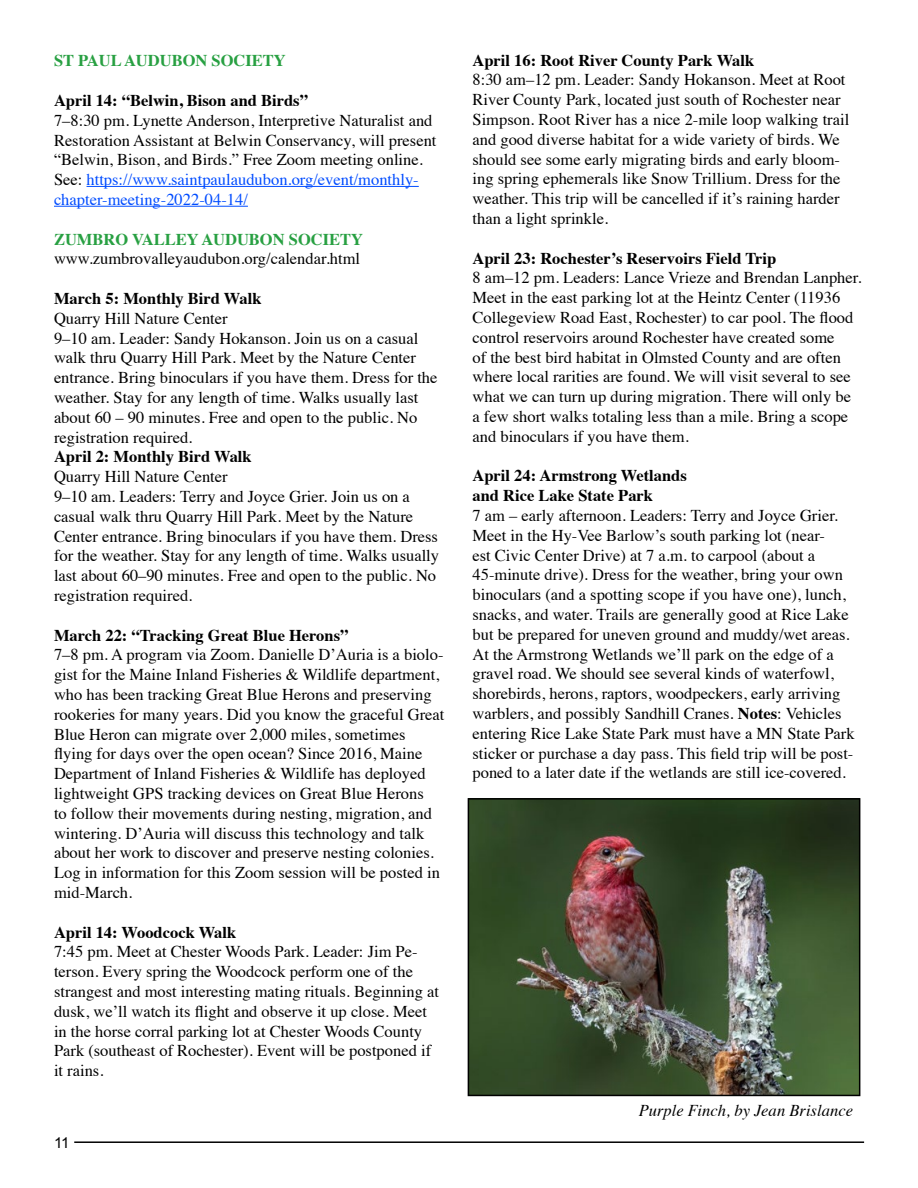
<style>
.page{position:relative;width:918px;height:1188px;background:#fff}
.page>*{position:absolute;margin:0;border:0;box-sizing:border-box;transform-origin:0 0}
.t1{font:16.5px/19.8px "Times";color:#000}
.t2{font:700 16.5px/19.8px "Times";color:#000}
.t3{font:700 16.5px "Times";color:#28a042}
.t4{font:italic 16.5px "Times";color:#000}
.t5{font:15px "Arial";color:#000}
.s1{color:#004cff}
.s2{font-weight:700}
</style>
<div class="page">
<hr style="left:74px;top:1141px;width:790px;height:2px;background:#000">
<hr style="left:87px;top:186px;width:332px;height:1px;background:#004cff">
<hr style="left:54px;top:206px;width:194px;height:1px;background:#004cff">
<img style="left:471px;top:801px;width:386px;height:292px">
<div style="left:468px;top:798px;width:392px;height:298px;border:2px solid #000"></div>
<p class="t3" style="left:54px;top:45px;width:233px">ST PAUL AUDUBON SOCIETY</p>
<p class="t2" style="left:54px;top:89px;width:255px">April 14: “Belwin, Bison and Birds”</p>
<p class="t1" style="left:54px;top:109px;width:384px">7–8:30 pm. Lynette Anderson, Interpretive Naturalist and Restoration Assistant at Belwin Conservancy, will present “Belwin, Bison, and Birds.” Free Zoom meeting online.<br>See: <span class="s1">https://www.saintpaulaudubon.org/event/monthly&shy;chapter-meeting-2022-04-14/</span></p>
<p class="t3" style="left:54px;top:223px;width:311px">ZUMBRO VALLEY AUDUBON SOCIETY</p>
<p class="t1" style="left:54px;top:248px;width:308px">www.zumbrovalleyaudubon.org/calendar.html</p>
<p class="t2" style="left:54px;top:287px;width:209px">March 5: Monthly Bird Walk</p>
<p class="t1" style="left:54px;top:307px;width:385px">Quarry Hill Nature Center<br>9–10 am. Leader: Sandy Hokanson. Join us on a casual walk thru Quarry Hill Park. Meet by the Nature Center entrance. Bring binoculars if you have them. Dress for the weather. Stay for any length of time. Walks usually last about 60 – 90 minutes. Free and open to the public. No registration required.</p>
<p class="t2" style="left:54px;top:445px;width:199px">April 2: Monthly Bird Walk</p>
<p class="t1" style="left:54px;top:465px;width:387px">Quarry Hill Nature Center<br>9–10 am. Leaders: Terry and Joyce Grier. Join us on a casual walk thru Quarry Hill Park. Meet by the Nature Center entrance. Bring binoculars if you have them. Dress for the weather. Stay for any length of time. Walks usually last about 60–90 minutes. Free and open to the public. No registration required.</p>
<p class="t2" style="left:54px;top:623px;width:296px">March 22: “Tracking Great Blue Herons”</p>
<p class="t1" style="left:54px;top:644px;width:392px">7–8 pm. A program via Zoom. Danielle D’Auria is a biolo&shy;gist for the Maine Inland Fisheries &amp; Wildlife department, who has been tracking Great Blue Herons and preserving rookeries for many years. Did you know the graceful Great Blue Heron can migrate over 2,000 miles, sometimes flying for days over the open ocean? Since 2016, Maine Department of Inland Fisheries &amp; Wildlife has deployed lightweight GPS tracking devices on Great Blue Herons<br>to follow their movements during nesting, migration, and wintering. D’Auria will discuss this technology and talk about her work to discover and preserve nesting colonies.<br>Log in information for this Zoom session will be posted in mid-March.</p>
<p class="t2" style="left:54px;top:920px;width:184px">April 14: Woodcock Walk</p>
<p class="t1" style="left:54px;top:941px;width:386px">7:45 pm. Meet at Chester Woods Park. Leader: Jim Pe&shy;terson. Every spring the Woodcock perform one of the strangest and most interesting mating rituals. Beginning at dusk, we’ll watch its flight and observe it up close. Meet in the horse corral parking lot at Chester Woods County Park (southeast of Rochester). Event will be postponed if it rains.</p>
<p class="t5" style="left:54px;top:1133px;width:17px">11</p>
<p class="t2" style="left:473px;top:48px;width:283px">April 16: Root River County Park Walk</p>
<p class="t1" style="left:473px;top:68px;width:378px">8:30 am–12 pm. Leader: Sandy Hokanson. Meet at Root River County Park, located just south of Rochester near Simpson. Root River has a nice 2-mile loop walking trail and good diverse habitat for a wide variety of birds. We should see some early migrating birds and early bloom&shy;ing spring ephemerals like Snow Trillium. Dress for the weather. This trip will be cancelled if it’s raining harder than a light sprinkle.</p>
<p class="t2" style="left:473px;top:246px;width:305px">April 23: Rochester’s Reservoirs Field Trip</p>
<p class="t1" style="left:473px;top:266px;width:391px">8 am–12 pm. Leaders: Lance Vrieze and Brendan Lanpher.<br>Meet in the east parking lot at the Heintz Center (11936<br>Collegeview Road East, Rochester) to car pool. The flood control reservoirs around Rochester have created some<br>of the best bird habitat in Olmsted County and are often where local rarities are found. We will visit several to see what we can turn up during migration. There will only be a few short walks totaling less than a mile. Bring a scope and binoculars if you have them.</p>
<p class="t2" style="left:473px;top:464px;width:216px">April 24: Armstrong Wetlands and Rice Lake State Park</p>
<p class="t1" style="left:473px;top:504px;width:384px">7 am – early afternoon. Leaders: Terry and Joyce Grier.<br>Meet in the Hy-Vee Barlow’s south parking lot (near-<br>est Civic Center Drive) at 7 a.m. to carpool (about a 45-minute drive). Dress for the weather, bring your own binoculars (and a spotting scope if you have one), lunch, snacks, and water. Trails are generally good at Rice Lake but be prepared for uneven ground and muddy/wet areas.<br>At the Armstrong Wetlands we’ll park on the edge of a gravel road. We should see several kinds of waterfowl, shorebirds, herons, raptors, woodpeckers, early arriving warblers, and possibly Sandhill Cranes. <span class="s2">Notes</span>: Vehicles entering Rice Lake State Park must have a MN State Park sticker or purchase a day pass. This field trip will be post&shy;poned to a later date if the wetlands are still ice-covered.</p>
<p class="t4" style="left:639px;top:1096px;width:216px">Purple Finch, by Jean Brislance</p>
</div>
